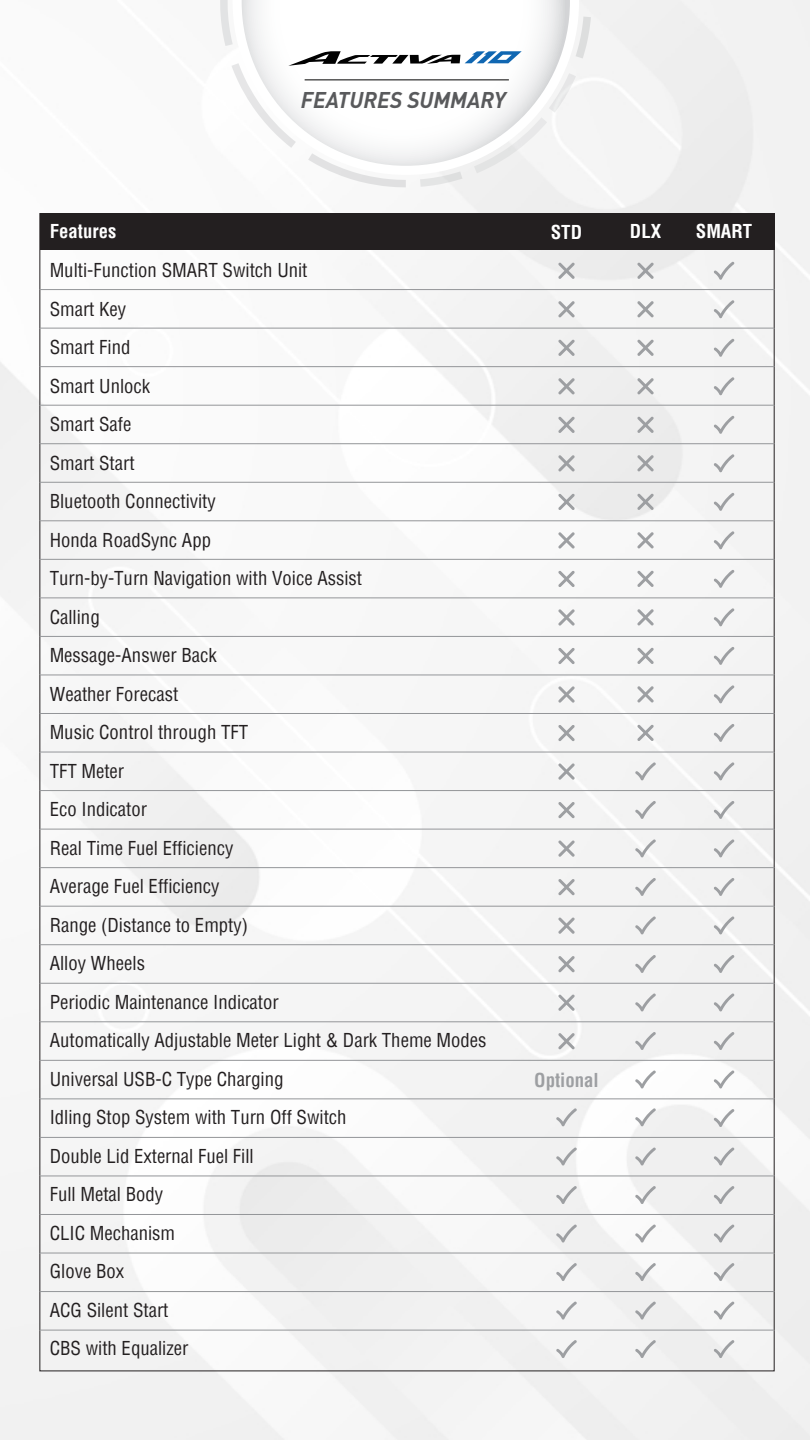
<style>
.page{position:relative;width:810px;height:1440px;background:#fff}
.page>*{position:absolute;margin:0;border:0;box-sizing:border-box;transform-origin:0 0}
.t1{font:italic 700 22.5px "DIN Pro";color:#595a5c}
.t2{font:condensed 18.75px/38.5px "Helvetica";color:#231f20}
.t3{font:700 condensed 18.75px "Helvetica";color:#fff}
.t4{font:700 condensed 18.75px "Helvetica";color:#9d9fa2}
</style>
<div class="page">
<img style="left:0;top:0;width:810px;height:1440px">
<div style="left:40px;top:214px;width:734px;height:36px;background:#231f20"></div>
<hr style="left:40px;top:289px;width:734px;height:1px;background:#939598">
<hr style="left:40px;top:328px;width:734px;height:1px;background:#939598">
<hr style="left:40px;top:366px;width:734px;height:1px;background:#939598">
<hr style="left:40px;top:405px;width:734px;height:1px;background:#939598">
<hr style="left:40px;top:444px;width:734px;height:1px;background:#939598">
<hr style="left:40px;top:482px;width:734px;height:1px;background:#939598">
<hr style="left:40px;top:521px;width:734px;height:1px;background:#939598">
<hr style="left:40px;top:559px;width:734px;height:1px;background:#939598">
<hr style="left:40px;top:598px;width:734px;height:1px;background:#939598">
<hr style="left:40px;top:636px;width:734px;height:1px;background:#939598">
<hr style="left:40px;top:675px;width:734px;height:1px;background:#939598">
<hr style="left:40px;top:713px;width:734px;height:1px;background:#939598">
<hr style="left:40px;top:752px;width:734px;height:1px;background:#939598">
<hr style="left:40px;top:790px;width:734px;height:1px;background:#939598">
<hr style="left:40px;top:829px;width:734px;height:1px;background:#939598">
<hr style="left:40px;top:867px;width:734px;height:1px;background:#939598">
<hr style="left:40px;top:906px;width:734px;height:1px;background:#939598">
<hr style="left:40px;top:945px;width:734px;height:1px;background:#939598">
<hr style="left:40px;top:983px;width:734px;height:1px;background:#939598">
<hr style="left:40px;top:1022px;width:734px;height:1px;background:#939598">
<hr style="left:40px;top:1060px;width:734px;height:1px;background:#939598">
<hr style="left:40px;top:1099px;width:734px;height:1px;background:#939598">
<hr style="left:40px;top:1137px;width:734px;height:1px;background:#939598">
<hr style="left:40px;top:1176px;width:734px;height:1px;background:#939598">
<hr style="left:40px;top:1214px;width:734px;height:1px;background:#939598">
<hr style="left:40px;top:1253px;width:734px;height:1px;background:#939598">
<hr style="left:40px;top:1291px;width:734px;height:1px;background:#939598">
<hr style="left:40px;top:1330px;width:734px;height:1px;background:#939598">
<svg style="left:714px;top:262px;width:20px;height:18px"></svg>
<svg style="left:637px;top:263px;width:17px;height:16px"></svg>
<svg style="left:714px;top:300px;width:20px;height:18px"></svg>
<svg style="left:637px;top:301px;width:17px;height:16px"></svg>
<svg style="left:714px;top:339px;width:20px;height:18px"></svg>
<svg style="left:637px;top:340px;width:17px;height:16px"></svg>
<svg style="left:714px;top:377px;width:20px;height:18px"></svg>
<svg style="left:637px;top:378px;width:17px;height:16px"></svg>
<svg style="left:714px;top:416px;width:20px;height:18px"></svg>
<svg style="left:637px;top:417px;width:17px;height:16px"></svg>
<svg style="left:714px;top:454px;width:20px;height:18px"></svg>
<svg style="left:637px;top:455px;width:17px;height:16px"></svg>
<svg style="left:714px;top:493px;width:20px;height:18px"></svg>
<svg style="left:637px;top:494px;width:17px;height:16px"></svg>
<svg style="left:714px;top:531px;width:20px;height:18px"></svg>
<svg style="left:637px;top:532px;width:17px;height:16px"></svg>
<svg style="left:714px;top:570px;width:20px;height:18px"></svg>
<svg style="left:637px;top:571px;width:17px;height:16px"></svg>
<svg style="left:714px;top:608px;width:20px;height:18px"></svg>
<svg style="left:637px;top:609px;width:17px;height:16px"></svg>
<svg style="left:714px;top:647px;width:20px;height:18px"></svg>
<svg style="left:637px;top:648px;width:17px;height:16px"></svg>
<svg style="left:714px;top:685px;width:20px;height:18px"></svg>
<svg style="left:637px;top:686px;width:17px;height:17px"></svg>
<svg style="left:714px;top:724px;width:20px;height:18px"></svg>
<svg style="left:637px;top:725px;width:17px;height:16px"></svg>
<svg style="left:714px;top:762px;width:20px;height:18px"></svg>
<svg style="left:714px;top:801px;width:20px;height:18px"></svg>
<svg style="left:714px;top:839px;width:20px;height:18px"></svg>
<svg style="left:714px;top:878px;width:20px;height:18px"></svg>
<svg style="left:714px;top:916px;width:20px;height:18px"></svg>
<svg style="left:714px;top:955px;width:20px;height:18px"></svg>
<svg style="left:714px;top:993px;width:20px;height:18px"></svg>
<svg style="left:714px;top:1032px;width:20px;height:18px"></svg>
<svg style="left:714px;top:1071px;width:20px;height:17px"></svg>
<svg style="left:635px;top:762px;width:21px;height:18px"></svg>
<svg style="left:635px;top:801px;width:21px;height:18px"></svg>
<svg style="left:635px;top:839px;width:21px;height:18px"></svg>
<svg style="left:635px;top:878px;width:21px;height:18px"></svg>
<svg style="left:635px;top:916px;width:21px;height:18px"></svg>
<svg style="left:635px;top:955px;width:21px;height:18px"></svg>
<svg style="left:635px;top:993px;width:21px;height:18px"></svg>
<svg style="left:635px;top:1032px;width:21px;height:18px"></svg>
<svg style="left:635px;top:1071px;width:21px;height:17px"></svg>
<svg style="left:714px;top:1109px;width:20px;height:18px"></svg>
<svg style="left:714px;top:1148px;width:20px;height:18px"></svg>
<svg style="left:714px;top:1186px;width:20px;height:18px"></svg>
<svg style="left:714px;top:1225px;width:20px;height:18px"></svg>
<svg style="left:714px;top:1263px;width:20px;height:18px"></svg>
<svg style="left:714px;top:1302px;width:20px;height:18px"></svg>
<svg style="left:714px;top:1340px;width:20px;height:18px"></svg>
<svg style="left:635px;top:1148px;width:21px;height:18px"></svg>
<svg style="left:635px;top:1108px;width:21px;height:18px"></svg>
<svg style="left:635px;top:1186px;width:21px;height:18px"></svg>
<svg style="left:635px;top:1225px;width:21px;height:18px"></svg>
<svg style="left:635px;top:1263px;width:21px;height:18px"></svg>
<svg style="left:635px;top:1302px;width:21px;height:18px"></svg>
<svg style="left:635px;top:1340px;width:21px;height:18px"></svg>
<svg style="left:558px;top:263px;width:17px;height:16px"></svg>
<svg style="left:558px;top:301px;width:17px;height:16px"></svg>
<svg style="left:558px;top:340px;width:17px;height:16px"></svg>
<svg style="left:558px;top:378px;width:17px;height:16px"></svg>
<svg style="left:558px;top:417px;width:17px;height:16px"></svg>
<svg style="left:558px;top:455px;width:17px;height:16px"></svg>
<svg style="left:558px;top:494px;width:17px;height:16px"></svg>
<svg style="left:558px;top:532px;width:17px;height:17px"></svg>
<svg style="left:558px;top:571px;width:17px;height:16px"></svg>
<svg style="left:558px;top:609px;width:17px;height:17px"></svg>
<svg style="left:558px;top:648px;width:17px;height:16px"></svg>
<svg style="left:558px;top:686px;width:17px;height:17px"></svg>
<svg style="left:558px;top:725px;width:17px;height:16px"></svg>
<svg style="left:558px;top:763px;width:17px;height:17px"></svg>
<svg style="left:558px;top:802px;width:17px;height:16px"></svg>
<svg style="left:558px;top:840px;width:17px;height:17px"></svg>
<svg style="left:558px;top:879px;width:17px;height:16px"></svg>
<svg style="left:558px;top:917px;width:17px;height:17px"></svg>
<svg style="left:558px;top:956px;width:17px;height:16px"></svg>
<svg style="left:558px;top:994px;width:17px;height:17px"></svg>
<svg style="left:558px;top:1033px;width:17px;height:16px"></svg>
<svg style="left:556px;top:1148px;width:21px;height:18px"></svg>
<svg style="left:556px;top:1108px;width:21px;height:18px"></svg>
<svg style="left:556px;top:1186px;width:21px;height:18px"></svg>
<svg style="left:556px;top:1225px;width:21px;height:18px"></svg>
<svg style="left:556px;top:1263px;width:21px;height:18px"></svg>
<svg style="left:556px;top:1302px;width:21px;height:18px"></svg>
<svg style="left:556px;top:1340px;width:21px;height:18px"></svg>
<svg style="left:220px;top:0;width:371px;height:187px"></svg>
<p class="t1" style="left:301px;top:81px;width:207px">FEATURES SUMMARY</p>
<p class="t3" style="left:50px;top:219px;width:68px">Features</p>
<p class="t3" style="left:551px;top:219px;width:33px">STD</p>
<p class="t3" style="left:630px;top:219px;width:33px">DLX</p>
<p class="t3" style="left:696px;top:219px;width:58px">SMART</p>
<p class="t2" style="left:50px;top:251px;width:438px">Multi-Function SMART Switch Unit<br>Smart Key<br>Smart Find<br>Smart Unlock<br>Smart Safe<br>Smart Start<br>Bluetooth Connectivity<br>Honda RoadSync App<br>Turn-by-Turn Navigation with Voice Assist<br>Calling<br>Message-Answer Back<br>Weather Forecast<br>Music Control through TFT<br>TFT Meter<br>Eco Indicator<br>Real Time Fuel Efficiency<br>Average Fuel Efficiency<br>Range (Distance to Empty)<br>Alloy Wheels<br>Periodic Maintenance Indicator<br>Automatically Adjustable Meter Light &amp; Dark Theme Modes<br>Universal USB-C Type Charging<br>Idling Stop System with Turn Off Switch<br>Double Lid External Fuel Fill<br>Full Metal Body<br>CLIC Mechanism<br>Glove Box<br>ACG Silent Start<br>CBS with Equalizer</p>
<p class="t4" style="left:534px;top:1067px;width:66px">Optional</p>
</div>
